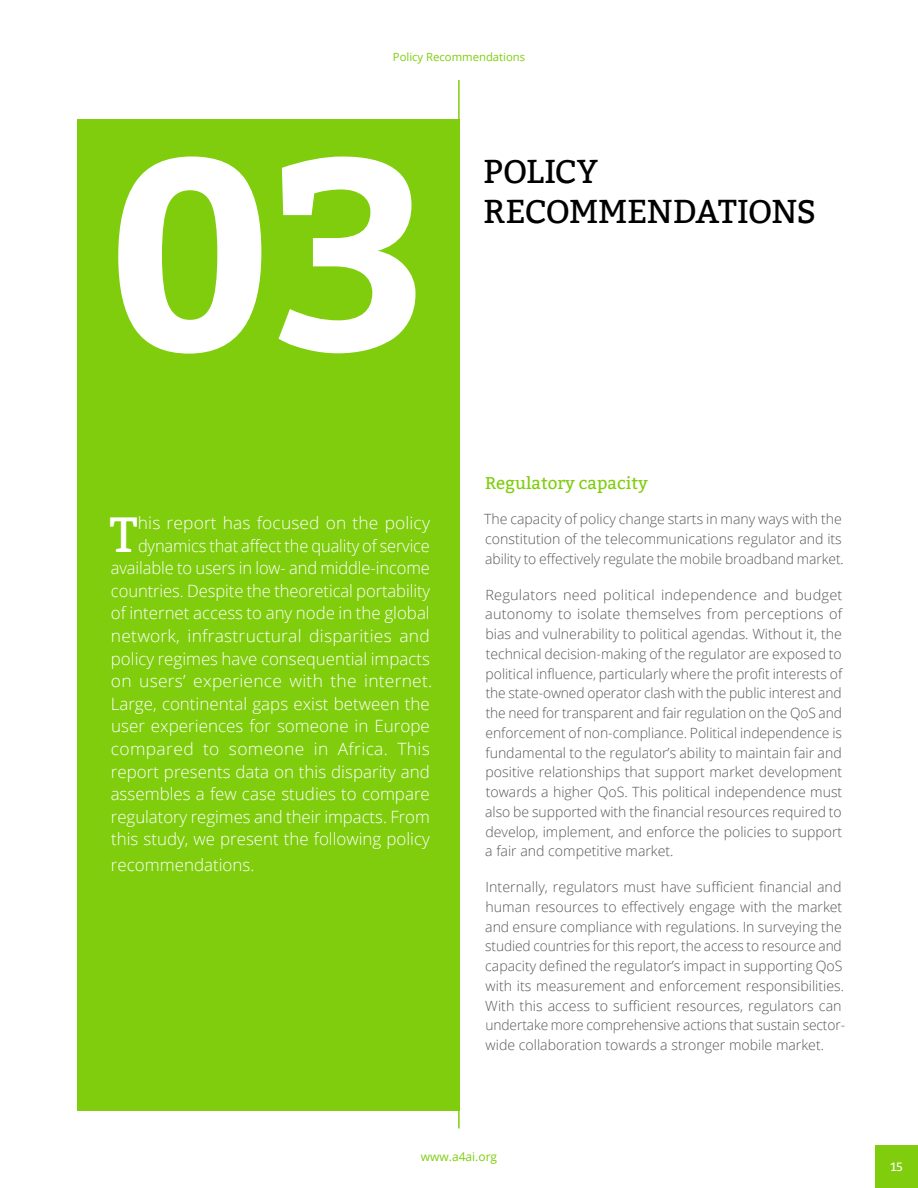
<style>
.page{position:relative;width:918px;height:1188px;background:#fff}
.page>*{position:absolute;margin:0;border:0;box-sizing:border-box;transform-origin:0 0}
.t1{font:700 270px "Bitter";color:#fff}
.t2{font:49.2px "Bitter";color:#fff}
.t3{font:33px/39.6px "Bitter";letter-spacing:-.02em;color:#000}
.t4{font:300 16.95px/22.6px "Open Sans";color:#fff;text-align:right}
.t5{font:16.95px "Bitter";color:#7fcd0d}
.t6{font:300 14.1px/19.8px "Open Sans";color:#575756}
.t7{font:12px "Open Sans";color:#7fcd0d}
.t8{font:12px "Bitter";color:#fff}
.t9{font:11.25px "Open Sans";color:#7fcd0d}
</style>
<div class="page">
<div style="left:875px;top:1145px;width:43px;height:43px;background:#7fcd0d"></div>
<div style="left:77px;top:119px;width:383px;height:991px;background:#7fcd0d"></div>
<hr style="left:458px;top:80px;width:2px;height:1048px;background:#7fcd0d">
<p class="t9" style="left:393px;top:49px;width:134px">Policy Recommendations</p>
<h1 class="t1" style="left:102px;top:92px;width:331px">03</h1>
<h3 class="t3" style="left:484px;top:152px;width:334px">POLICY<br>RECOMMENDATIONS</h3>
<p class="t4" style="left:111px;top:511px;width:323px">his report has focused on the policy dynamics that affect the quality of service available to users in low- and middle-income countries. Despite the theoretical portability of internet access to any node in the global network, infrastructural disparities and policy regimes have consequential impacts on users’ experience with the internet.<br>Large, continental gaps exist between the user experiences for someone in Europe compared to someone in Africa. This report presents data on this disparity and assembles a few case studies to compare regulatory regimes and their impacts. From this study, we present the following policy</p>
<p class="t4" style="left:111px;top:853px;width:145px">recommendations.</p>
<h2 class="t2" style="left:110px;top:506px;width:29px">T</h2>
<p class="t5" style="left:485px;top:473px;width:164px">Regulatory capacity</p>
<p class="t6" style="left:484px;top:509px;width:361px">The capacity of policy change starts in many ways with the constitution of the telecommunications regulator and its ability to effectively regulate the mobile broadband market.</p>
<p class="t6" style="left:485px;top:584px;width:359px;text-align:justify">Regulators need political independence and budget autonomy to isolate themselves from perceptions of bias and vulnerability to political agendas. Without it, the technical decision-making of the regulator are exposed to political influence, particularly where the profit interests of the state-owned operator clash with the public interest and the need for transparent and fair regulation on the QoS and enforcement of non-compliance. Political independence is fundamental to the regulator’s ability to maintain fair and positive relationships that support market development towards a higher QoS. This political independence must also be supported with the financial resources required to develop, implement, and enforce the policies to support a fair and competitive market.</p>
<p class="t6" style="left:485px;top:877px;width:361px">Internally, regulators must have sufficient financial and human resources to effectively engage with the market and ensure compliance with regulations. In surveying the studied countries for this report, the access to resource and capacity defined the regulator’s impact in supporting QoS with its measurement and enforcement responsibilities.<br>With this access to sufficient resources, regulators can undertake more comprehensive actions that sustain sector&shy;wide collaboration towards a stronger mobile market.</p>
<p class="t7" style="left:421px;top:1149px;width:78px">www.a4ai.org</p>
<p class="t8" style="left:890px;top:1160px;width:14px">15</p>
</div>
